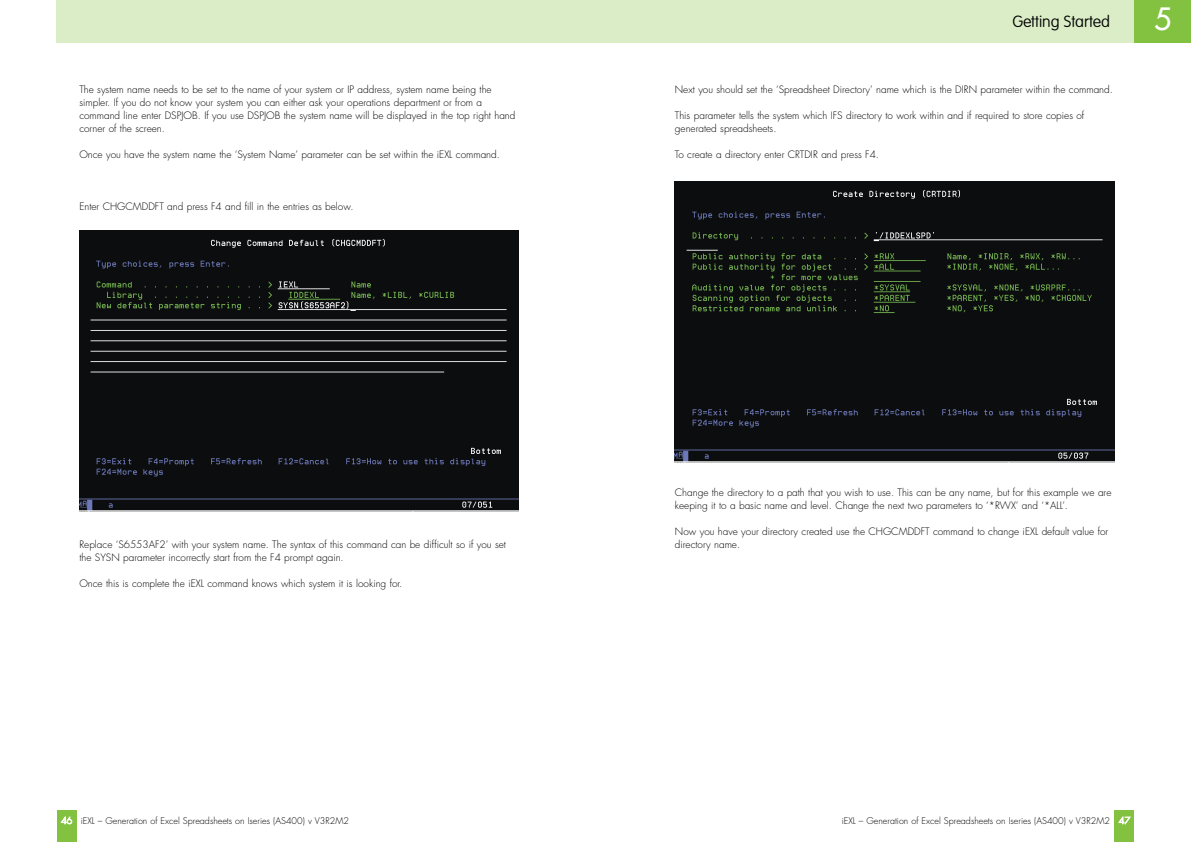
<style>
.page{position:relative;width:1191px;height:842px;background:#fff}
.page>*{position:absolute;margin:0;border:0;box-sizing:border-box;transform-origin:0 0}
.t1{font:30px "Futura";color:#fff}
.t2{font:100 16px "VAG Rounded";color:#000}
.t3{font:300 10px/13px "Futura";color:#000}
.t4{font:300 9px "Futura";color:#000}
.s1{color:#fff}
</style>
<div class="page">
<div style="left:57px;top:0;width:1134px;height:43px;background:#daedc6"></div>
<div style="left:1134px;top:0;width:57px;height:43px;background:#82c240"></div>
<div style="left:1114px;top:811px;width:20px;height:31px;background:#82c240"></div>
<div style="left:57px;top:811px;width:20px;height:31px;background:#82c240"></div>
<img style="left:79px;top:231px;width:440px;height:280px">
<img style="left:675px;top:181px;width:439px;height:281px">
<p class="t3" style="left:79px;top:84px;width:437px">The system name needs to be set to the name of your system or IP address, system name being the simpler. If you do not know your system you can either ask your operations department or from a command line enter DSPJOB. If you use DSPJOB the system name will be displayed in the top right hand corner of the screen.</p>
<p class="t3" style="left:79px;top:149px;width:422px">Once you have the system name the ‘System Name’ parameter can be set within the iEXL command.</p>
<p class="t3" style="left:79px;top:201px;width:275px">Enter CHGCMDDFT and press F4 and fill in the entries as below.</p>
<p class="t3" style="left:79px;top:539px;width:428px">Replace ‘S6553AF2’ with your system name. The syntax of this command can be difficult so if you set the SYSN parameter incorrectly start from the F4 prompt again.</p>
<p class="t3" style="left:79px;top:578px;width:324px">Once this is complete the iEXL command knows which system it is looking for.</p>
<p class="t4" style="left:61px;top:816px;width:289px"><span class="s1">46</span> iEXL – Generation of Excel Spreadsheets on Iseries (AS400) v V3R2M2</p>
<h2 class="t2" style="left:1012px;top:14px;width:99px">Getting Started</h2>
<h1 class="t1" style="left:1154px;top:4px;width:19px">5</h1>
<p class="t3" style="left:675px;top:84px;width:439px">Next you should set the ‘Spreadsheet Directory’ name which is the DIRN parameter within the command.</p>
<p class="t3" style="left:675px;top:110px;width:411px">This parameter tells the system which IFS directory to work within and if required to store copies of generated spreadsheets.</p>
<p class="t3" style="left:675px;top:149px;width:206px">To create a directory enter CRTDIR and press F4.</p>
<p class="t3" style="left:675px;top:487px;width:438px">Change the directory to a path that you wish to use. This can be any name, but for this example we are keeping it to a basic name and level. Change the next two parameters to ‘*RWX’ and ‘*ALL’.</p>
<p class="t3" style="left:675px;top:526px;width:435px">Now you have your directory created use the CHGCMDDFT command to change iEXL default value for directory name.</p>
<p class="t4" style="left:842px;top:816px;width:290px">iEXL – Generation of Excel Spreadsheets on Iseries (AS400) v V3R2M2 <span class="s1">47</span></p>
</div>
